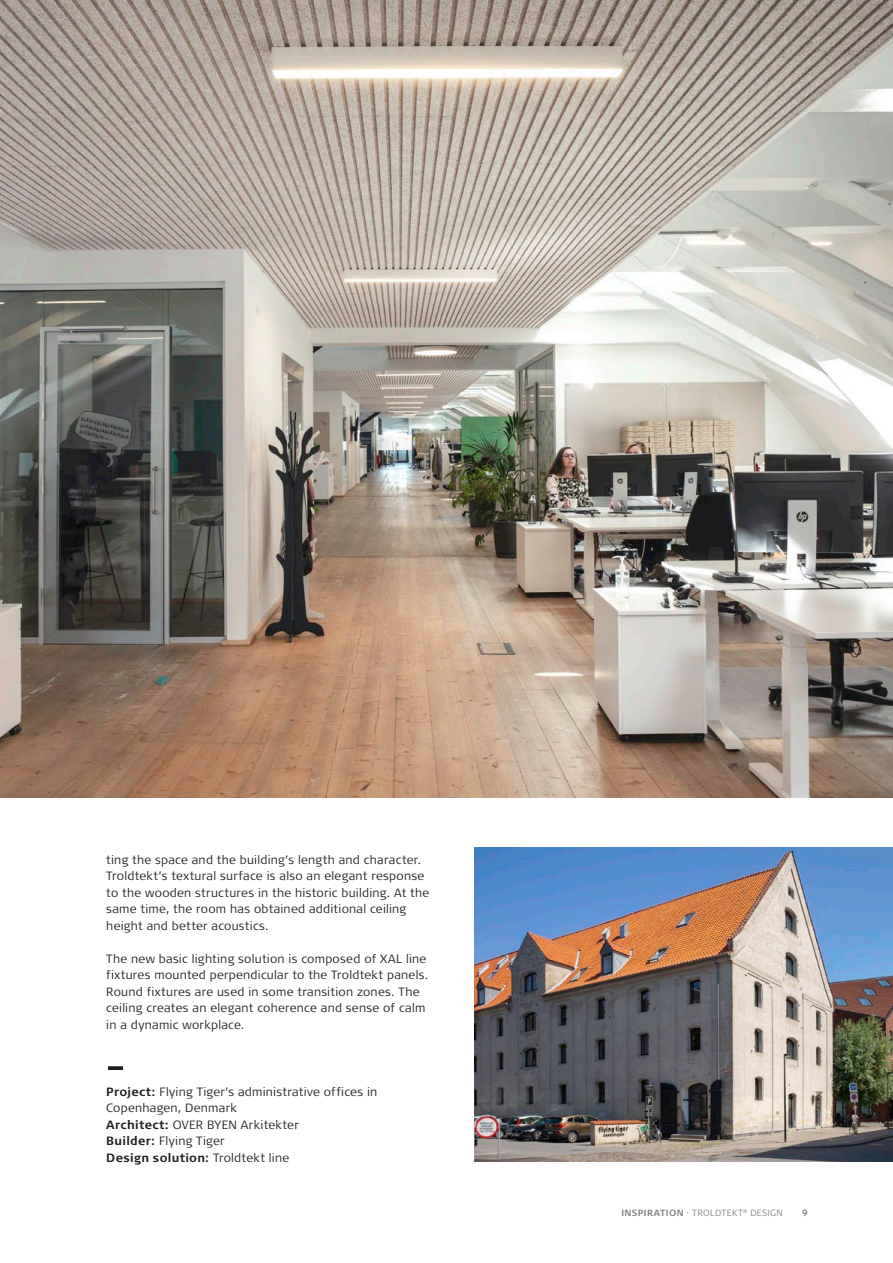
<style>
.page{position:relative;width:893px;height:1263px;background:#fff}
.page>*{position:absolute;margin:0;border:0;box-sizing:border-box;transform-origin:0 0}
.Brødtext{font:300 12px/16.5px "Signa Pro";letter-spacing:.02em;color:#231f20}
.Info_white{font:300 12px/16.5px "Signa Pro";letter-spacing:.02em;color:#231f20}
.Info_white-2{font:700 12px "Signa Pro";letter-spacing:.025em;color:#231f20}
.t1{font:300 9px "Signa Pro";letter-spacing:.04em;color:#808285}
.t2{font:700 9px "Signa Pro";color:#808285}
.s1{font-weight:700}
.s2{font-weight:300}
</style>
<div class="page">
<img style="left:0;top:0;width:893px;height:798px">
<img style="left:474px;top:847px;width:419px;height:315px">
<svg style="left:108px;top:1066px;width:15px;height:4px"></svg>
<p class="Brødtext" style="left:106px;top:851px;width:324px">ting the space and the building’s length and character.<br>Troldtekt’s textural surface is also an elegant response to the wooden structures in the historic building. At the same time, the room has obtained additional ceiling height and better acoustics.</p>
<p class="Brødtext" style="left:106px;top:950px;width:323px">The new basic lighting solution is composed of XAL line fixtures mounted perpendicular to the Troldtekt panels.<br>Round fixtures are used in some transition zones. The ceiling creates an elegant coherence and sense of calm in a dynamic workplace.</p>
<p class="Info_white" style="left:106px;top:1083px;width:272px"><span class="s1">Project:</span> Flying Tiger’s administrative offices in<br>Copenhagen, Denmark</p>
<p class="Info_white" style="left:106px;top:1116px;width:194px"><span class="s1">Architect:</span> OVER BYEN Arkitekter</p>
<p class="Info_white" style="left:106px;top:1132px;width:120px"><span class="s1">Builder:</span> Flying Tiger</p>
<p class="Info_white-2" style="left:106px;top:1149px;width:184px">Design solution: <span class="s2">Troldtekt line</span></p>
<p class="t1" style="left:621px;top:1206px;width:163px"><span class="s1">INSPIRATION</span>· TROLDTEKT<sup>®</sup> DESIGN</p>
<p class="t2" style="left:802px;top:1206px;width:7px">9</p>
</div>
